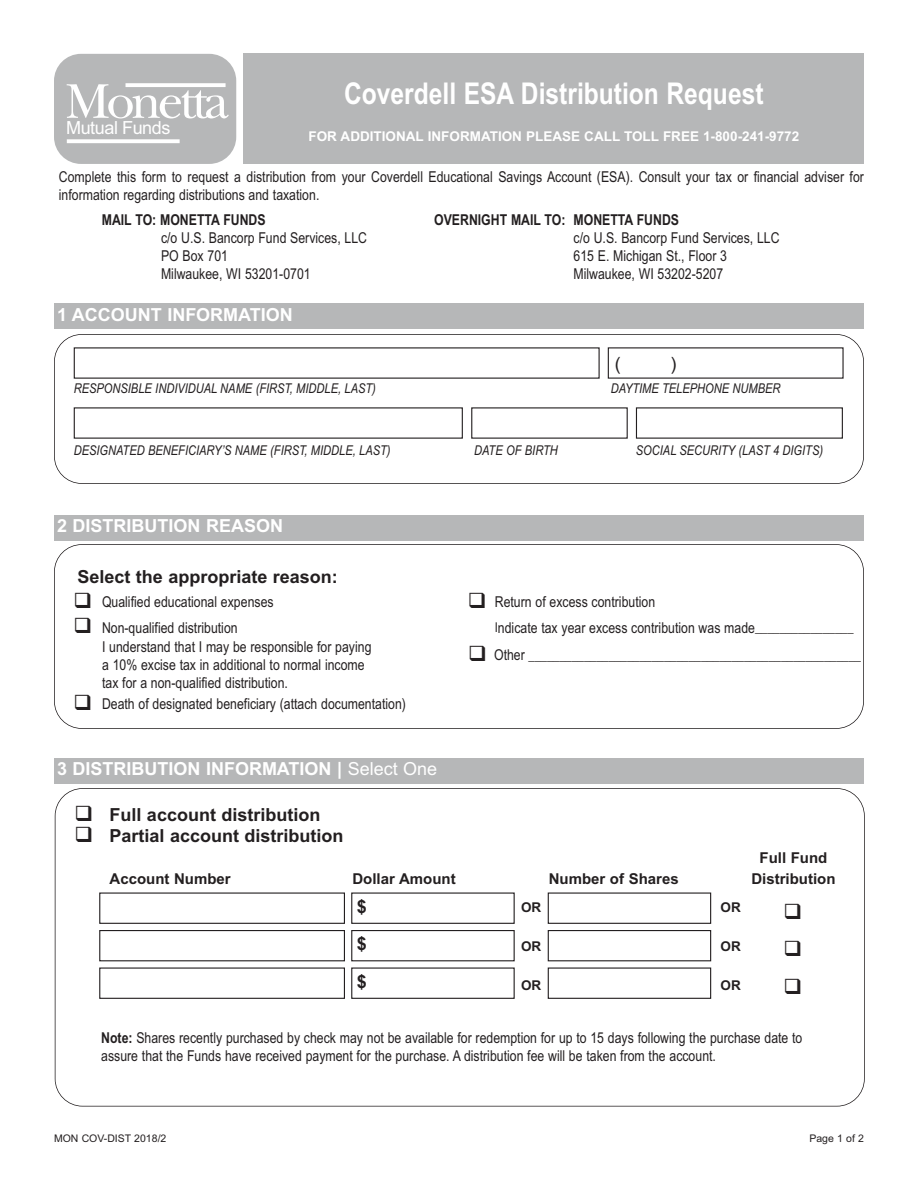
<style>
.page{position:relative;width:918px;height:1188px;background:#fff}
.page>*{position:absolute;margin:0;border:0;box-sizing:border-box;transform-origin:0 0}
.t1{font:51px "New Baskerville";letter-spacing:-.075em;color:#fff}
.t2{font:700 30px "Arial Narrow";color:#fff}
.t3{font:21px/37.5px "Wingdings";color:#231f20;text-align:justify}
.t4{font:700 18px/37.5px "Arial";color:#231f20;text-align:justify}
.t5{font:700 18px "Arial";color:#fff}
.t6{font:18px "Arial";letter-spacing:-.025em;color:#fff}
.t7{font:18px "Arial";color:#231f20}
.t8{font:15px/18px "Arial Narrow";color:#231f20}
.t9{font:700 15px "Arial";color:#231f20}
.t10{font:700 15px "Arial Narrow";color:#231f20}
.t11{font:italic 13.5px "Arial Narrow";color:#231f20}
.t12{font:13.5px "Arial Narrow";color:#231f20}
.t13{font:700 13.5px "Arial";color:#fff}
.t14{font:700 13.5px "Arial";color:#231f20}
.t15{font:10.5px "Arial";color:#231f20}
.s1{font-size:13.5px}
.s2{font-weight:400}
.s3{font-size:15px}
.s4{font-weight:700}
</style>
<div class="page">
<div style="left:55px;top:788px;width:810px;height:319px;border:2px solid #231f20;border-radius:28px"></div>
<div style="left:54px;top:304px;width:810px;height:25px;background:#b6b7b8"></div>
<div style="left:54px;top:334px;width:810px;height:150px;border:2px solid #231f20;border-radius:28px"></div>
<div style="left:54px;top:515px;width:810px;height:25px;background:#b6b7b8"></div>
<div style="left:54px;top:544px;width:810px;height:185px;border:2px solid #231f20;border-radius:28px"></div>
<div style="left:54px;top:758px;width:810px;height:25px;background:#b6b7b8"></div>
<div style="left:99px;top:892px;width:246px;height:32px;border:1px solid #231f20"></div>
<div style="left:351px;top:892px;width:164px;height:32px;border:1px solid #231f20"></div>
<div style="left:548px;top:892px;width:163px;height:32px;border:1px solid #231f20"></div>
<div style="left:99px;top:930px;width:246px;height:31px;border:1px solid #231f20"></div>
<div style="left:351px;top:930px;width:164px;height:31px;border:1px solid #231f20"></div>
<div style="left:548px;top:930px;width:163px;height:31px;border:1px solid #231f20"></div>
<div style="left:99px;top:968px;width:246px;height:31px;border:1px solid #231f20"></div>
<div style="left:351px;top:968px;width:164px;height:31px;border:1px solid #231f20"></div>
<div style="left:548px;top:968px;width:163px;height:31px;border:1px solid #231f20"></div>
<div style="left:244px;top:54px;width:620px;height:110px;background:#b6b7b8"></div>
<div style="left:54px;top:54px;width:182px;height:110px;background:#b6b7b8;border-radius:27px"></div>
<svg style="left:126px;top:83px;width:100px;height:4px"></svg>
<svg style="left:67px;top:139px;width:113px;height:4px"></svg>
<h1 class="t1" style="left:65px;top:83px;width:165px">Monetta</h1>
<p class="t6" style="left:66px;top:116px;width:106px">Mutual Funds</p>
<h2 class="t2" style="left:344px;top:76px;width:421px">Coverdell ESA Distribution Request</h2>
<p class="t13" style="left:309px;top:128px;width:492px">FOR ADDITIONAL INFORMATION PLEASE CALL TOLL FREE 1-800-241-9772</p>
<p class="t8" style="left:59px;top:168px;width:807px">Complete this form to request a distribution from your Coverdell Educational Savings Account (ESA). Consult your tax or financial adviser for information regarding distributions and taxation.</p>
<p class="t10" style="left:102px;top:211px;width:165px">MAIL TO: MONETTA FUNDS</p>
<p class="t10" style="left:434px;top:211px;width:246px">OVERNIGHT MAIL TO: MONETTA FUNDS</p>
<p class="t8" style="left:161px;top:228px;width:208px">c/o U.S. Bancorp Fund Services, LLC</p>
<p class="t8" style="left:574px;top:228px;width:208px">c/o U.S. Bancorp Fund Services, LLC</p>
<p class="t8" style="left:161px;top:246px;width:69px">PO Box 701</p>
<p class="t8" style="left:574px;top:246px;width:155px">615 E. Michigan St., Floor 3</p>
<p class="t8" style="left:161px;top:264px;width:151px">Milwaukee, WI 53201-0701</p>
<p class="t8" style="left:574px;top:264px;width:151px">Milwaukee, WI 53202-5207</p>
<p class="t5" style="left:57px;top:304px;width:237px">1 ACCOUNT INFORMATION</p>
<p class="t11" style="left:74px;top:381px;width:304px">RESPONSIBLE INDIVIDUAL NAME (FIRST, MIDDLE, LAST)</p>
<p class="t11" style="left:74px;top:442px;width:318px">DESIGNATED BENEFICIARY’S NAME (FIRST, MIDDLE, LAST)</p>
<p class="t5" style="left:57px;top:516px;width:228px">2 DISTRIBUTION REASON</p>
<p class="t4" style="left:77px;top:558px;width:262px">Select the appropriate reason:</p>
<p class="t7" style="left:615px;top:353px;width:7px">(</p>
<p class="t7" style="left:670px;top:353px;width:7px">)</p>
<p class="t11" style="left:611px;top:381px;width:171px">DAYTIME TELEPHONE NUMBER</p>
<p class="t11" style="left:474px;top:442px;width:85px">DATE OF BIRTH</p>
<p class="t11" style="left:636px;top:442px;width:189px">SOCIAL SECURITY (LAST 4 DIGITS)</p>
<p class="t8" style="left:74px;top:593px;width:202px">❑ Qualified educational expenses</p>
<p class="t8" style="left:468px;top:593px;width:189px">❑ Return of excess contribution</p>
<p class="t8" style="left:74px;top:618px;width:166px">❑ Non-qualified distribution</p>
<p class="t8" style="left:495px;top:618px;width:360px"><span class="s1">I</span>ndicate tax year excess contribution was made<span class="s1">________________</span></p>
<p class="t8" style="left:102px;top:637px;width:271px">I understand that I may be responsible for paying a 10% excise tax in additional to normal income tax for a non-qualified distribution.</p>
<p class="t8" style="left:74px;top:695px;width:334px">❑ Death of designated beneficiary (attach documentation)</p>
<p class="t5" style="left:57px;top:759px;width:382px">3 DISTRIBUTION INFORMATION | <span class="s2">Select One</span></p>
<p class="t4" style="left:74px;top:796px;width:248px">❑ Full account distribution</p>
<p class="t4" style="left:74px;top:817px;width:271px">❑ Partial account distribution</p>
<p class="t12" style="left:468px;top:648px;width:395px">❑ <span class="s3">Other</span> ______________________________________________________</p>
<p class="t9" style="left:760px;top:849px;width:69px">Full Fund</p>
<p class="t9" style="left:110px;top:870px;width:123px">Account Number</p>
<p class="t9" style="left:352px;top:870px;width:105px">Dollar Amount</p>
<p class="t9" style="left:549px;top:870px;width:132px">Number of Shares</p>
<p class="t9" style="left:751px;top:870px;width:86px">Distribution</p>
<p class="t4" style="left:357px;top:888px;width:12px">$ $ $</p>
<p class="t14" style="left:521px;top:899px;width:22px">OR</p>
<p class="t14" style="left:521px;top:938px;width:22px">OR</p>
<p class="t14" style="left:521px;top:977px;width:22px">OR</p>
<p class="t14" style="left:721px;top:899px;width:22px">OR</p>
<p class="t14" style="left:721px;top:938px;width:22px">OR</p>
<p class="t14" style="left:721px;top:977px;width:22px">OR</p>
<h3 class="t3" style="left:784px;top:893px;width:20px">❑ ❑ ❑</h3>
<p class="t8" style="left:101px;top:1029px;width:703px"><span class="s4">Note:</span> Shares recently purchased by check may not be available for redemption for up to 15 days following the purchase date to assure that the Funds have received payment for the purchase. A distribution fee will be taken from the account.</p>
<p class="t15" style="left:54px;top:1132px;width:114px">MON COV-DIST 2018/2</p>
<p class="t15" style="left:809px;top:1132px;width:56px">Page 1 of 2</p>
</div>
